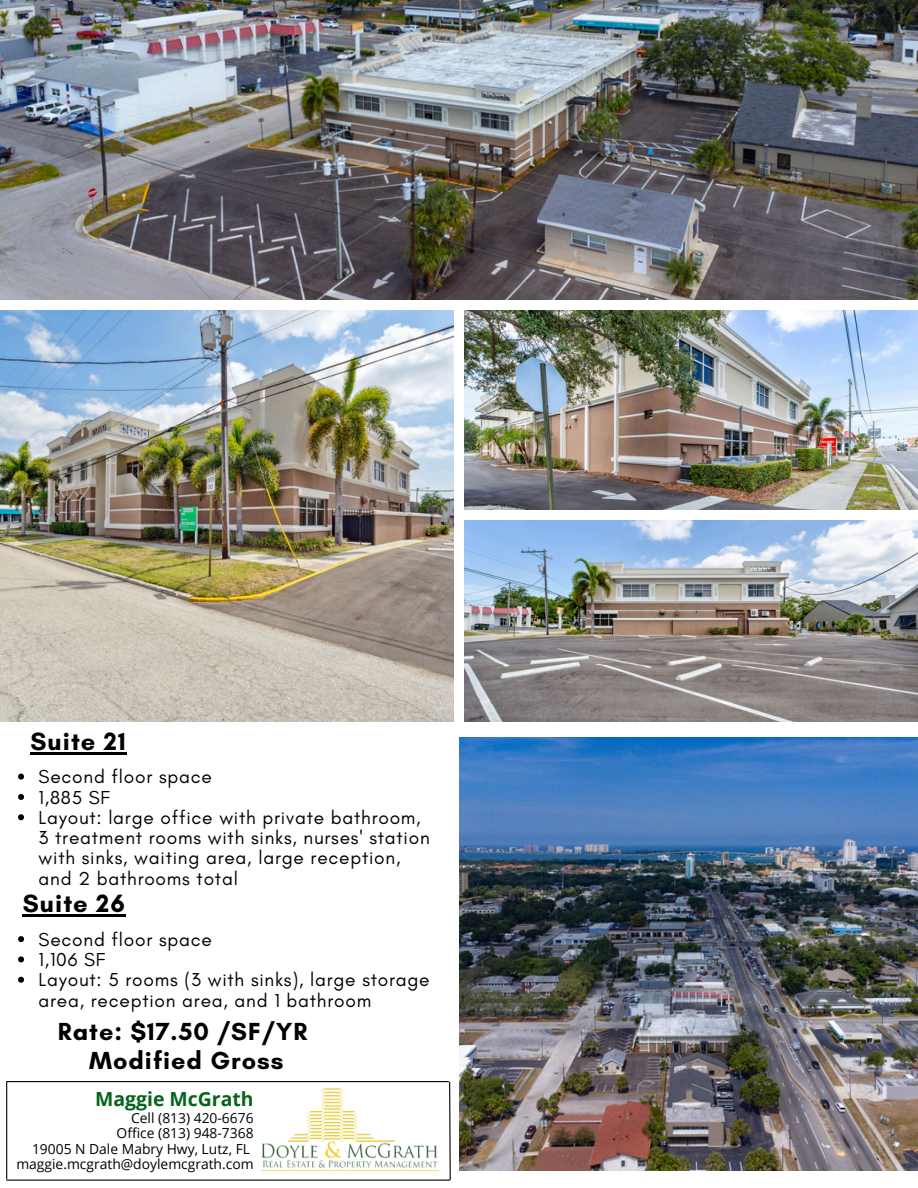
<style>
.page{position:relative;width:918px;height:1188px;background:#fff}
.page>*{position:absolute;margin:0;border:0;box-sizing:border-box;transform-origin:0 0}
.t1{font:700 25.5px "Glacial Indifference";letter-spacing:.04em;color:#000}
.t2{font:700 25.2px "Glacial Indifference";letter-spacing:.04em;color:#000}
.t3{font:700 19.35px "Open Sans";color:#06641a}
.t4{font:19.05px/20.2px "Glacial Indifference";letter-spacing:.04em;color:#000}
.t5{font:13.8px "Open Sans";color:#000}
</style>
<div class="page">
<img style="left:0;top:0;width:918px;height:299px">
<img style="left:0;top:310px;width:453px;height:411px">
<img style="left:465px;top:310px;width:453px;height:200px">
<img style="left:465px;top:521px;width:453px;height:200px">
<hr style="left:23px;top:915px;width:103px;height:2px;background:#000">
<svg style="left:18px;top:936px;width:6px;height:6px"></svg>
<svg style="left:18px;top:956px;width:6px;height:6px"></svg>
<svg style="left:18px;top:977px;width:6px;height:6px"></svg>
<hr style="left:30px;top:752px;width:97px;height:3px;background:#000">
<svg style="left:18px;top:774px;width:6px;height:6px"></svg>
<svg style="left:18px;top:794px;width:6px;height:6px"></svg>
<svg style="left:18px;top:814px;width:6px;height:6px"></svg>
<img style="left:261px;top:1088px;width:179px;height:84px">
<hr style="left:7px;top:1081px;width:442px;height:1px;background:#000">
<hr style="left:6px;top:1082px;width:1px;height:97px;background:#000">
<hr style="left:7px;top:1180px;width:443px;height:1px;background:#000">
<svg style="left:449px;top:1081px;width:2px;height:100px"></svg>
<img style="left:459px;top:737px;width:459px;height:433px">
<p class="t1" style="left:30px;top:726px;width:97px">Suite 21</p>
<p class="t4" style="left:39px;top:766px;width:175px">Second floor space</p>
<h1 class="t4" style="left:39px;top:787px;width:73px">1,885 SF</h1>
<p class="t4" style="left:39px;top:807px;width:393px">Layout: large office with private bathroom, 3 treatment rooms with sinks, nurses' station with sinks, waiting area, large reception, and 2 bathrooms total</p>
<p class="t1" style="left:23px;top:888px;width:104px">Suite 26</p>
<p class="t4" style="left:39px;top:929px;width:175px">Second floor space</p>
<p class="t4" style="left:39px;top:949px;width:68px">1,106 SF</p>
<p class="t4" style="left:39px;top:970px;width:393px">Layout: 5 rooms (3 with sinks), large storage area, reception area, and 1 bathroom</p>
<p class="t2" style="left:58px;top:1016px;width:251px">Rate: $17.50 /SF/YR</p>
<p class="t2" style="left:89px;top:1045px;width:196px">Modified Gross</p>
<p class="t3" style="left:95px;top:1086px;width:160px">Maggie McGrath</p>
<p class="t5" style="left:131px;top:1108px;width:124px">Cell (813) 420-6676</p>
<p class="t5" style="left:117px;top:1124px;width:138px">Office (813) 948-7368</p>
<p class="t5" style="left:32px;top:1139px;width:219px">19005 N Dale Mabry Hwy, Lutz, FL</p>
<p class="t5" style="left:16px;top:1155px;width:239px">maggie.mcgrath@doylemcgrath.com</p>
</div>
